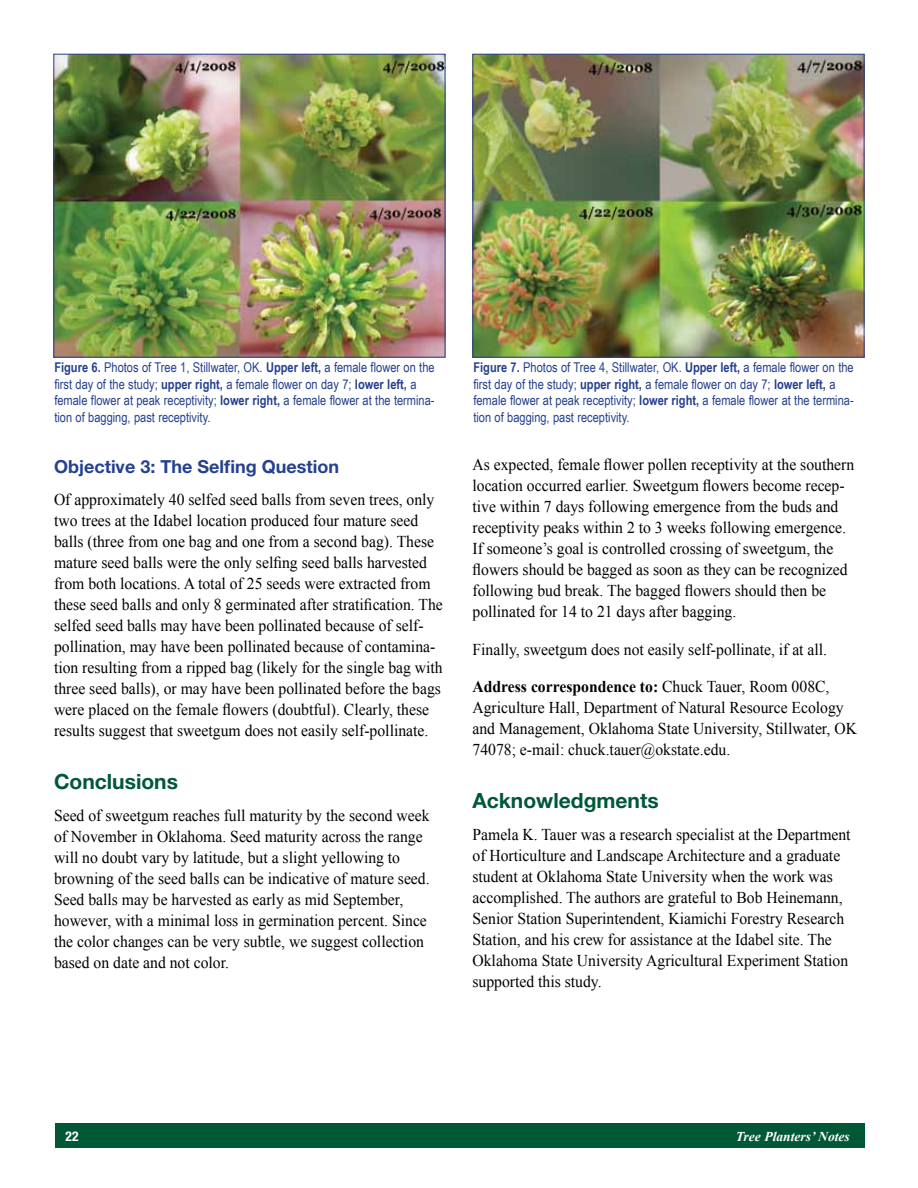
<style>
.page{position:relative;width:918px;height:1188px;background:#fff}
.page>*{position:absolute;margin:0;border:0;box-sizing:border-box;transform-origin:0 0}
.t1{font:700 21px "Helvetica Neue";color:#005837}
.t2{font:700 18px "Helvetica Neue";color:#25408f}
.t3{font:16.5px/21px "Times New Roman";color:#000;scale:.95 1}
.t4{font:13.5px/16.5px "Arial Narrow";color:#25408f}
.t5{font:italic 700 13.5px "Times New Roman";color:#fff}
.t6{font:700 condensed 13.5px "Helvetica Neue";color:#fff}
.s1{font-weight:700}
</style>
<div class="page">
<div style="left:55px;top:1124px;width:810px;height:24px;background:#005837"></div>
<img style="left:55px;top:56px;width:388px;height:300px">
<div style="left:53px;top:54px;width:392px;height:304px;border:1px solid #25408f"></div>
<img style="left:474px;top:56px;width:388px;height:300px">
<div style="left:472px;top:54px;width:392px;height:304px;border:1px solid #25408f"></div>
<p class="t4" style="left:54px;top:359px;width:382px"><span class="s1">Figure 6.</span> Photos of Tree 1, Stillwater, OK. <span class="s1">Upper left,</span> a female flower on the first day of the study; <span class="s1">upper right,</span> a female flower on day 7; <span class="s1">lower left,</span> a female flower at peak receptivity; <span class="s1">lower right,</span> a female flower at the termina&shy;tion of bagging, past receptivity.</p>
<p class="t4" style="left:473px;top:359px;width:382px"><span class="s1">Figure 7.</span> Photos of Tree 4, Stillwater, OK. <span class="s1">Upper left,</span> a female flower on the first day of the study; <span class="s1">upper right,</span> a female flower on day 7; <span class="s1">lower left,</span> a female flower at peak receptivity; <span class="s1">lower right,</span> a female flower at the termina&shy;tion of bagging, past receptivity.</p>
<p class="t2" style="left:54px;top:456px;width:287px">Objective 3: The Selfing Question</p>
<p class="t3" style="left:54px;top:489px;width:411px">Of approximately 40 selfed seed balls from seven trees, only two trees at the Idabel location produced four mature seed balls (three from one bag and one from a second bag). These mature seed balls were the only selfing seed balls harvested from both locations. A total of 25 seeds were extracted from these seed balls and only 8 germinated after stratification. The selfed seed balls may have been pollinated because of self&shy;pollination, may have been pollinated because of contamina&shy;tion resulting from a ripped bag (likely for the single bag with three seed balls), or may have been pollinated before the bags were placed on the female flowers (doubtful). Clearly, these results suggest that sweetgum does not easily self-pollinate.</p>
<p class="t1" style="left:54px;top:769px;width:126px">Conclusions</p>
<p class="t3" style="left:54px;top:805px;width:397px">Seed of sweetgum reaches full maturity by the second week of November in Oklahoma. Seed maturity across the range will no doubt vary by latitude, but a slight yellowing to browning of the seed balls can be indicative of mature seed.<br>Seed balls may be harvested as early as mid September, however, with a minimal loss in germination percent. Since the color changes can be very subtle, we suggest collection based on date and not color.</p>
<p class="t3" style="left:473px;top:454px;width:403px">As expected, female flower pollen receptivity at the southern location occurred earlier. Sweetgum flowers become recep&shy;tive within 7 days following emergence from the buds and receptivity peaks within 2 to 3 weeks following emergence.<br>If someone’s goal is controlled crossing of sweetgum, the flowers should be bagged as soon as they can be recognized following bud break. The bagged flowers should then be pollinated for 14 to 21 days after bagging.</p>
<p class="t3" style="left:473px;top:638px;width:375px">Finally, sweetgum does not easily self-pollinate, if at all.</p>
<p class="t3" style="left:473px;top:676px;width:406px"><span class="s1">Address correspondence to:</span> Chuck Tauer, Room 008C, Agriculture Hall, Department of Natural Resource Ecology and Management, Oklahoma State University, Stillwater, OK 74078; e-mail: chuck.tauer@okstate.edu.</p>
<p class="t1" style="left:472px;top:788px;width:188px">Acknowledgments</p>
<p class="t3" style="left:472px;top:824px;width:400px">Pamela K. Tauer was a research specialist at the Department of Horticulture and Landscape Architecture and a graduate student at Oklahoma State University when the work was accomplished. The authors are grateful to Bob Heinemann, Senior Station Superintendent, Kiamichi Forestry Research Station, and his crew for assistance at the Idabel site. The Oklahoma State University Agricultural Experiment Station supported this study.</p>
<p class="t6" style="left:66px;top:1128px;width:14px">22</p>
<p class="t5" style="left:736px;top:1127px;width:115px">Tree Planters’ Notes</p>
</div>
